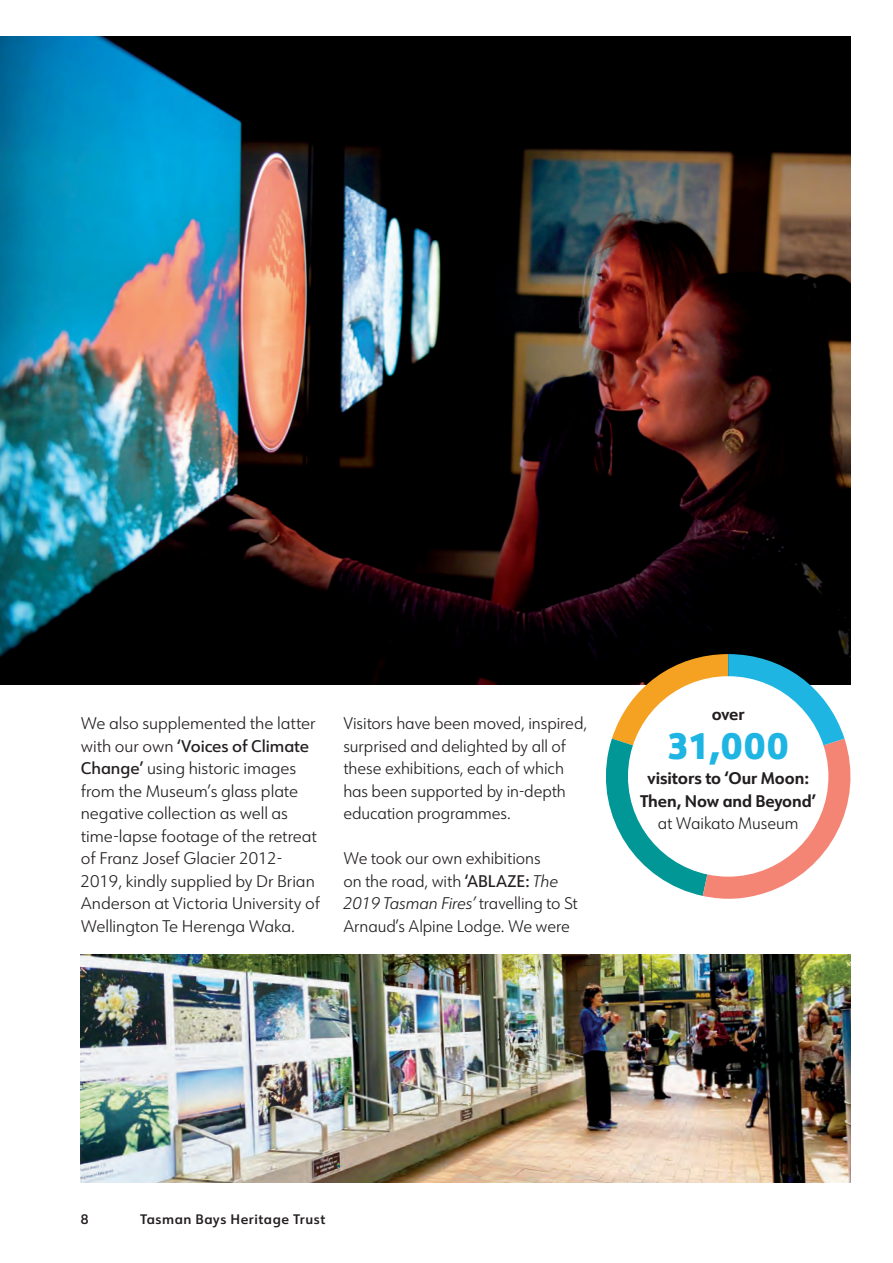
<style>
.page{position:relative;width:893px;height:1263px;background:#fff}
.page>*{position:absolute;margin:0;border:0;box-sizing:border-box;transform-origin:0 0}
.t1{font:800 36px "URW Form";color:#1fb5e3}
.t2{font:300 16.5px/22.5px "URW Form";letter-spacing:-.005em;color:#231f20}
.t3{font:700 16.5px/22.5px "URW Form";letter-spacing:-.005em;color:#231f20;text-align:center}
.t4{font:600 13.5px "URW Form";letter-spacing:.04em;color:#231f20}
.s1{font-weight:500}
.s2{font-style:italic}
</style>
<div class="page">
<img style="left:81px;top:954px;width:769px;height:228px">
<img style="left:0;top:36px;width:850px;height:648px">
<svg style="left:595px;top:654px;width:256px;height:245px"></svg>
<div style="left:628px;top:676px;width:200px;height:201px;background:#fff;border-radius:50%"></div>
<p class="t2" style="left:81px;top:711px;width:241px">We also supplemented the latter with our own <span class="s1">‘Voices of Climate<br>Change’</span> using historic images from the Museum’s glass plate negative collection as well as time-lapse footage of the retreat of Franz Josef Glacier 2012-<br>2019, kindly supplied by Dr Brian<br>Anderson at Victoria University of<br>Wellington Te Herenga Waka.</p>
<p class="t2" style="left:343px;top:711px;width:245px">Visitors have been moved, inspired, surprised and delighted by all of these exhibitions, each of which has been supported by in-depth education programmes.</p>
<p class="t2" style="left:343px;top:846px;width:236px">We took our own exhibitions<br>on the road, with <span class="s1">‘ABLAZE:</span> <span class="s2">The<br>2019 Tasman Fires’</span> travelling to St<br>Arnaud’s Alpine Lodge. We were</p>
<p class="t3" style="left:712px;top:702px;width:34px">over</p>
<h1 class="t1" style="left:668px;top:720px;width:121px">31,000</h1>
<p class="t3" style="left:640px;top:766px;width:177px">visitors to ‘Our Moon:<br>Then, Now and Beyond’</p>
<p class="t2" style="left:658px;top:812px;width:142px">at Waikato Museum</p>
<p class="t4" style="left:81px;top:1210px;width:9px">8</p>
<p class="t4" style="left:140px;top:1210px;width:186px">Tasman Bays Heritage Trust</p>
</div>
